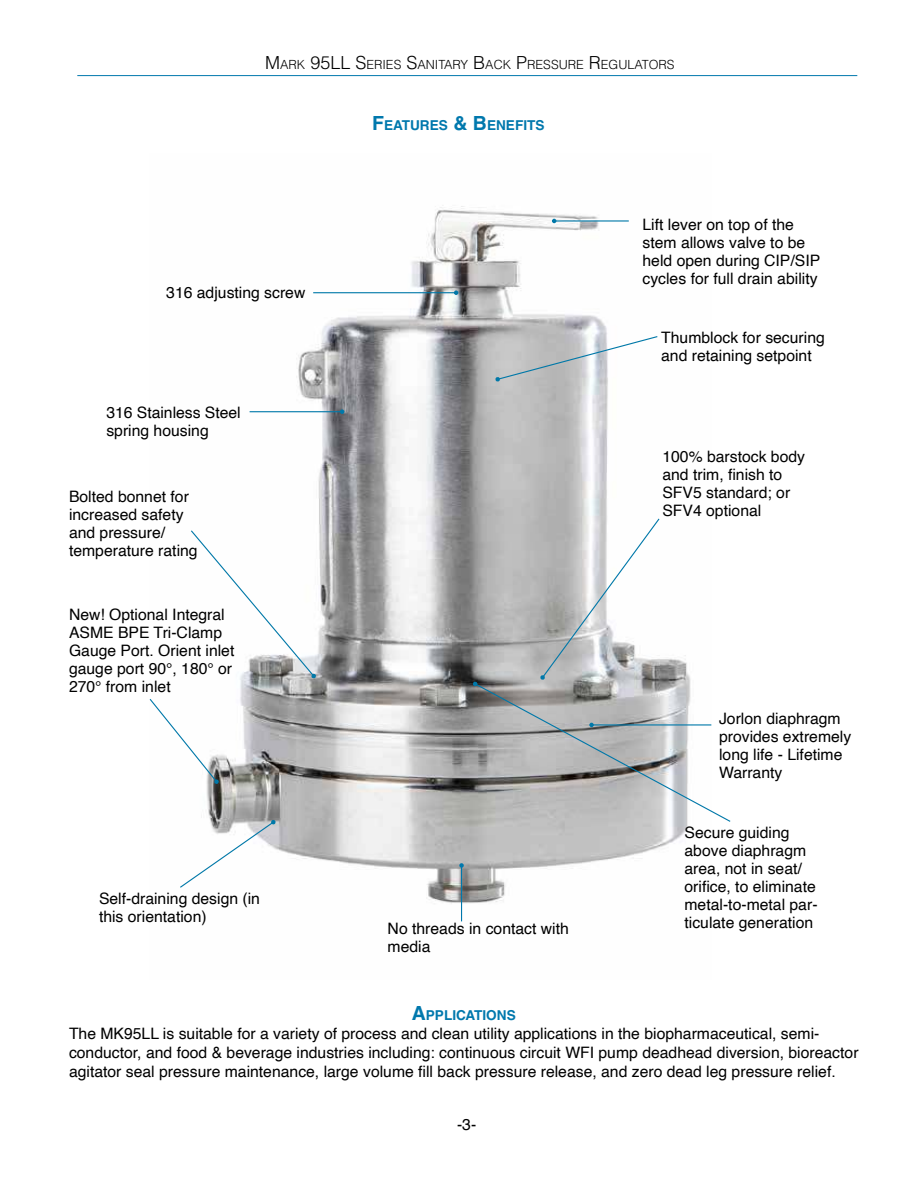
<style>
.page{position:relative;width:918px;height:1188px;background:#fff}
.page>*{position:absolute;margin:0;border:0;box-sizing:border-box;transform-origin:0 0}
.t1{font:15.75px/18px "Helvetica";color:#000}
.t2{font:700 13.65px "Helvetica LT Std";color:#0078ad}
.t3{font:300 12.6px "Helvetica LT Std";color:#000}
.s1{font-size:18px}
.s2{font-size:19.5px}
</style>
<div class="page">
<img style="left:206px;top:206px;width:482px;height:716px">
<hr style="left:77px;top:75px;width:780px;height:1px;background:#0078ad">
<hr style="left:554px;top:220px;width:75px;height:2px;background:#0078a8">
<svg style="left:552px;top:219px;width:4px;height:4px"></svg>
<svg style="left:495px;top:335px;width:164px;height:47px"></svg>
<svg style="left:180px;top:820px;width:96px;height:69px"></svg>
<hr style="left:461px;top:865px;width:1px;height:56px;background:#0078ad">
<svg style="left:459px;top:863px;width:5px;height:5px"></svg>
<svg style="left:473px;top:517px;width:258px;height:306px"></svg>
<hr style="left:250px;top:411px;width:92px;height:1px;background:#0078a9">
<svg style="left:340px;top:409px;width:4px;height:5px"></svg>
<hr style="left:313px;top:292px;width:143px;height:1px;background:#0078a8">
<svg style="left:454px;top:290px;width:4px;height:5px"></svg>
<svg style="left:149px;top:698px;width:70px;height:86px"></svg>
<svg style="left:191px;top:529px;width:125px;height:150px"></svg>
<p class="t3" style="left:265px;top:57px;width:411px"><span class="s1">M</span>ARK <span class="s1">95LL S</span>ERIES <span class="s1">S</span>ANITARY <span class="s1">B</span>ACK <span class="s1">P</span>RESSURE <span class="s1">R</span>EGULATORS</p>
<p class="t1" style="left:166px;top:285px;width:141px">316 adjusting screw</p>
<p class="t1" style="left:106px;top:405px;width:136px">316 Stainless Steel spring housing</p>
<p class="t1" style="left:69px;top:488px;width:130px">Bolted bonnet for increased safety and pressure/ temperature rating</p>
<p class="t1" style="left:69px;top:606px;width:167px">New! Optional Integral<br>ASME BPE Tri-Clamp<br>Gauge Port. Orient inlet gauge port 90°, 180° or<br>270° from inlet</p>
<p class="t2" style="left:372px;top:120px;width:174px"><span class="s2">F</span>EATURES <span class="s2">&amp; B</span>ENEFITS</p>
<p class="t1" style="left:99px;top:891px;width:163px">Self-draining design (in this orientation)</p>
<p class="t1" style="left:388px;top:920px;width:183px">No threads in contact with media</p>
<p class="t1" style="left:643px;top:217px;width:179px">Lift lever on top of the stem allows valve to be held open during CIP/SIP cycles for full drain ability</p>
<p class="t1" style="left:661px;top:330px;width:165px">Thumblock for securing and retaining setpoint</p>
<p class="t1" style="left:662px;top:449px;width:144px">100% barstock body and trim, finish to<br>SFV5 standard; or<br>SFV4 optional</p>
<p class="t1" style="left:719px;top:711px;width:134px">Jorlon diaphragm provides extremely long life - Lifetime<br>Warranty</p>
<p class="t1" style="left:685px;top:825px;width:135px">Secure guiding above diaphragm area, not in seat/ orifice, to eliminate metal-to-metal par&shy;ticulate generation</p>
<p class="t2" style="left:412px;top:1010px;width:106px"><span class="s2">A</span>PPLICATIONS</p>
<p class="t1" style="left:69px;top:1025px;width:791px;line-height:18.9px">The MK95LL is suitable for a variety of process and clean utility applications in the biopharmaceutical, semi&shy;conductor, and food &amp; beverage industries including: continuous circuit WFI pump deadhead diversion, bioreactor agitator seal pressure maintenance, large volume fill back pressure release, and zero dead leg pressure relief.</p>
<p class="t1" style="left:457px;top:1117px;width:21px">-3-</p>
</div>
